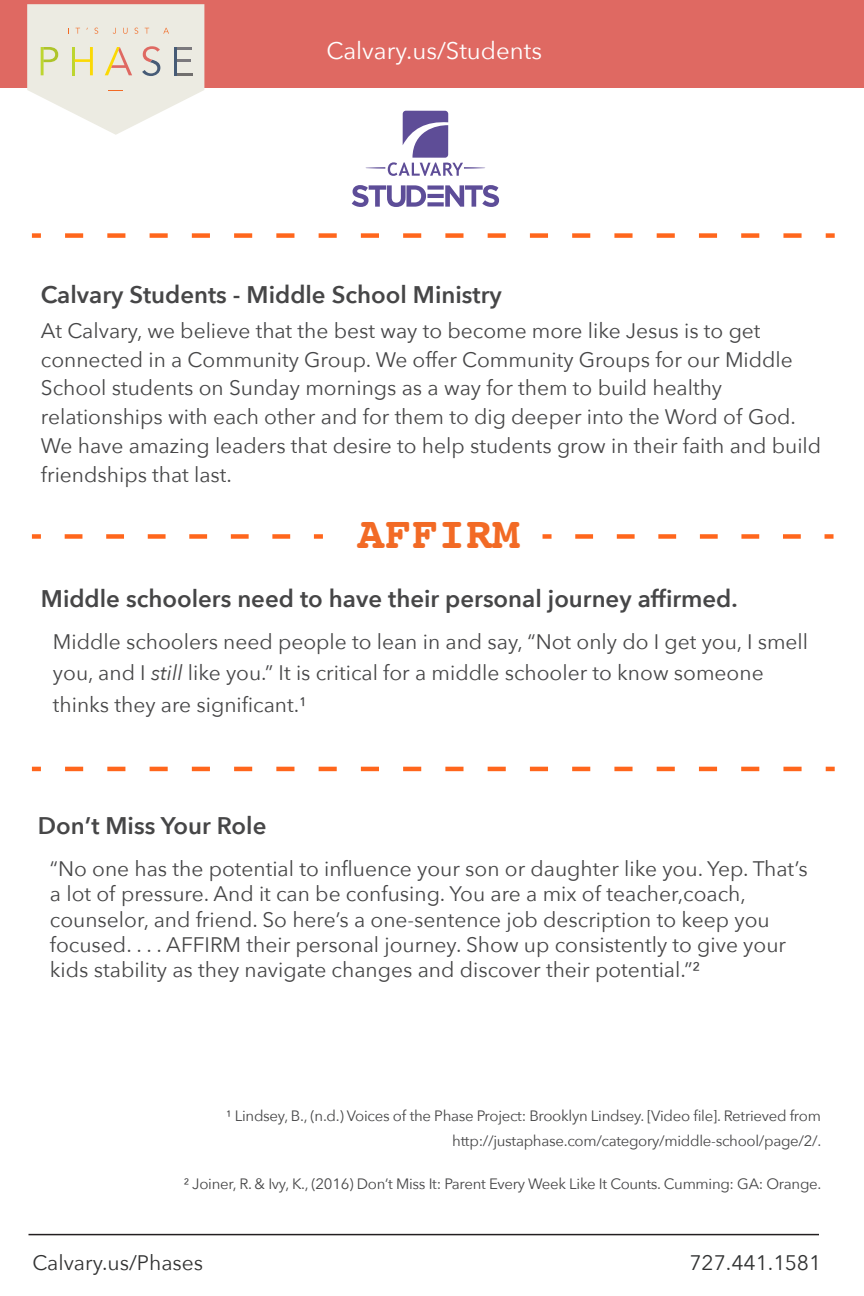
<style>
.page{position:relative;width:864px;height:1296px;background:#fff}
.page>*{position:absolute;margin:0;border:0;box-sizing:border-box;transform-origin:0 0}
.t1{font:700 45px "Courier";color:#f26a25}
.t2{font:600 24px "Avenir Next";color:#464647}
.t3{font:24px "Avenir Next";color:#fff}
.t4{font:21px/28.8px "Avenir Next";color:#464647}
.t5{font:21px "Avenir Next";color:#313232}
.t6{font:15px/25.2px "Avenir Next";letter-spacing:-.02em;color:#464647;text-align:right}
.s1{font-style:italic}
</style>
<div class="page">
<div style="left:0;top:0;width:864px;height:88px;background:#df6962"></div>
<svg style="left:27px;top:4px;width:177px;height:131px"></svg>
<div style="left:32px;top:233px;width:9px;height:5px;background:#ff661c"></div>
<svg style="left:65px;top:233px;width:737px;height:5px"></svg>
<div style="left:826px;top:233px;width:9px;height:5px;background:#ff661c"></div>
<svg style="left:32px;top:767px;width:9px;height:4px"></svg>
<svg style="left:65px;top:767px;width:737px;height:4px"></svg>
<svg style="left:826px;top:767px;width:9px;height:4px"></svg>
<div style="left:32px;top:534px;width:9px;height:5px;background:#ff661c"></div>
<svg style="left:65px;top:534px;width:226px;height:5px"></svg>
<div style="left:314px;top:534px;width:9px;height:5px;background:#ff661c"></div>
<div style="left:543px;top:534px;width:9px;height:5px;background:#ff661c"></div>
<svg style="left:575px;top:534px;width:226px;height:5px"></svg>
<div style="left:825px;top:534px;width:9px;height:5px;background:#ff661c"></div>
<svg style="left:365px;top:111px;width:120px;height:65px"></svg>
<svg style="left:352px;top:185px;width:147px;height:22px"></svg>
<hr style="left:28px;top:1234px;width:791px;height:1px;background:#231f20">
<p class="t3" style="left:327px;top:31px;width:217px">Calvary.us/Students</p>
<p class="t2" style="left:41px;top:274px;width:462px">Calvary Students - Middle School Ministry</p>
<p class="t4" style="left:41px;top:315px;width:782px">At Calvary, we believe that the best way to become more like Jesus is to get connected in a Community Group. We offer Community Groups for our Middle School students on Sunday mornings as a way for them to build healthy relationships with each other and for them to dig deeper into the Word of God.<br>We have amazing leaders that desire to help students grow in their faith and build friendships that last.</p>
<h1 class="t1" style="left:357px;top:497px;width:163px">AFFIRM</h1>
<p class="t2" style="left:41px;top:578px;width:698px">Middle schoolers need to have their personal journey affirmed.</p>
<p class="t4" style="left:53px;top:625px;width:757px;line-height:31.2px">Middle schoolers need people to lean in and say, “Not only do I get you, I smell you, and I <span class="s1">still</span> like you.” It is critical for a middle schooler to know someone thinks they are significant.¹</p>
<p class="t2" style="left:38px;top:805px;width:230px">Don’t Miss Your Role</p>
<p class="t4" style="left:50px;top:855px;width:759px;line-height:25.2px">“No one has the potential to influence your son or daughter like you. Yep. That’s a lot of pressure. And it can be confusing. You are a mix of teacher,coach, counselor, and friend. So here’s a one-sentence job description to keep you focused. . . . AFFIRM their personal journey. Show up consistently to give your kids stability as they navigate changes and discover their potential.”²</p>
<p class="t6" style="left:226px;top:1103px;width:597px">¹ Lindsey, B., (n.d.) Voices of the Phase Project: Brooklyn Lindsey. [Video file]. Retrieved from http://justaphase.com/category/middle-school/page/2/.</p>
<p class="t6" style="left:184px;top:1171px;width:639px">² Joiner, R. &amp; Ivy, K., (2016) Don’t Miss It: Parent Every Week Like It Counts. Cumming: GA: Orange.</p>
<p class="t5" style="left:32px;top:1245px;width:172px">Calvary.us/Phases</p>
<p class="t5" style="left:689px;top:1245px;width:133px">727.441.1581</p>
</div>
